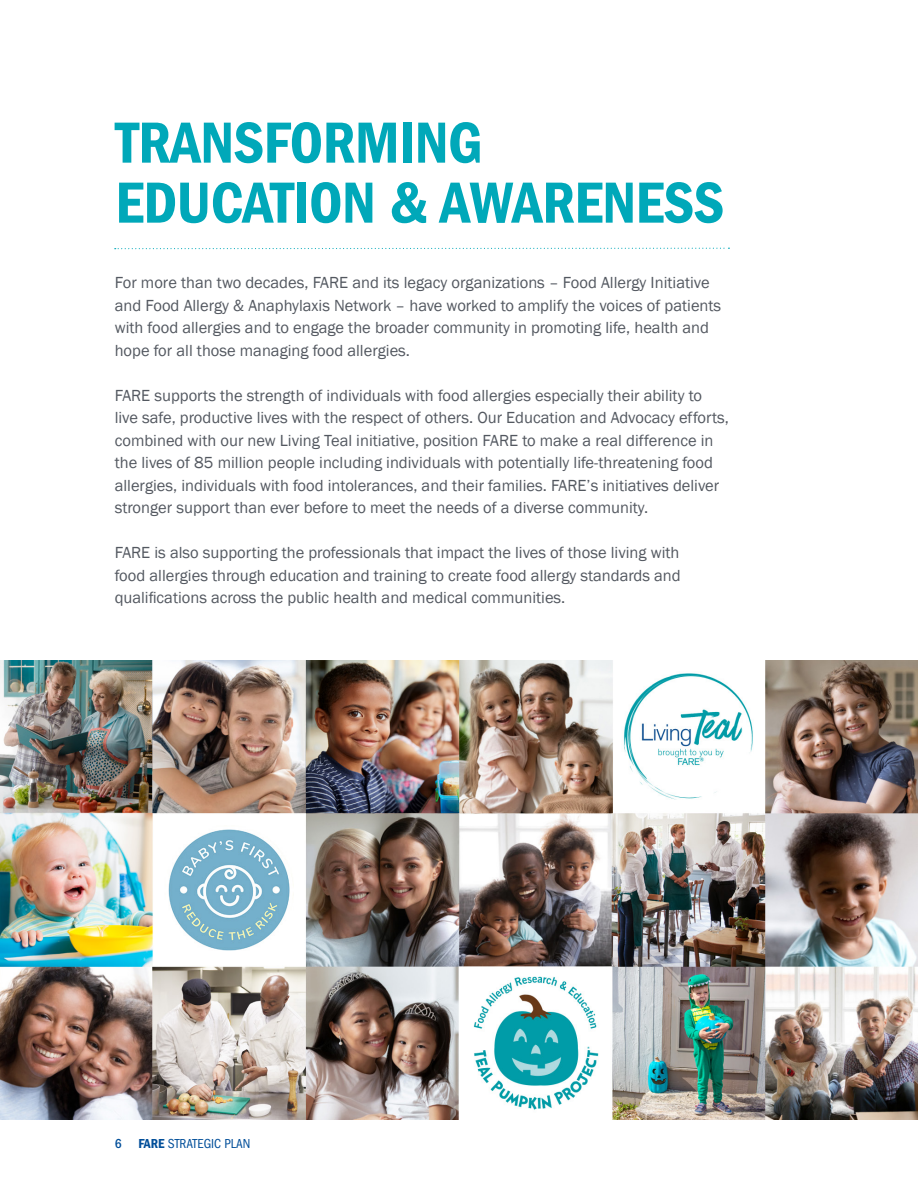
<style>
.page{position:relative;width:918px;height:1188px;background:#fff}
.page>*{position:absolute;margin:0;border:0;box-sizing:border-box;transform-origin:0 0}
.t1{font:60px "ITC Franklin Gothic Std Dm Cd";letter-spacing:-.01em;color:#00a8b9}
.t2{font:16.5px/22.5px "Franklin Gothic";color:#535860}
.t3{font:condensed 13.5px "ITC Franklin Gothic Std";color:#014e99}
.s1{font-weight:500}
.s2{font-family:"ITC Franklin Gothic Std Dm Cd";font-stretch:normal}
</style>
<div class="page">
<svg style="left:115px;top:247px;width:614px;height:3px"></svg>
<img style="left:0;top:661px;width:918px;height:459px">
<p class="t1" style="left:115px;top:108px;width:369px">TRANSFORMING</p>
<p class="t1" style="left:115px;top:168px;width:610px">EDUCATION &amp; AWARENESS</p>
<p class="t2" style="left:115px;top:272px;width:608px">For more than two decades, FARE and its legacy organizations – Food Allergy Initiative and Food Allergy &amp; Anaphylaxis Network – have worked to amplify the voices of patients with food allergies and to engage the broader community in promoting life, health and hope for all those managing food allergies.</p>
<p class="t2" style="left:115px;top:384px;width:616px">FARE supports the strength of individuals with food allergies especially their ability to live safe, productive lives with the respect of others. Our Education and Advocacy efforts, combined with our new Living Teal initiative, position FARE to make a real difference in the lives of 85 million people including individuals with potentially life-threatening food allergies, individuals with food intolerances, and their families. FARE’s initiatives deliver stronger support than ever before to meet the needs of a diverse community.</p>
<p class="t2" style="left:115px;top:542px;width:568px;text-align:justify">FARE is also supporting the professionals that impact the lives of those living with food allergies through education and training to create food allergy standards and qualifications across the public health and medical communities.</p>
<p class="t3" style="left:115px;top:1136px;width:137px"><span class="s1">6</span> <span class="s2">FARE</span> STRATEGIC PLAN</p>
</div>
